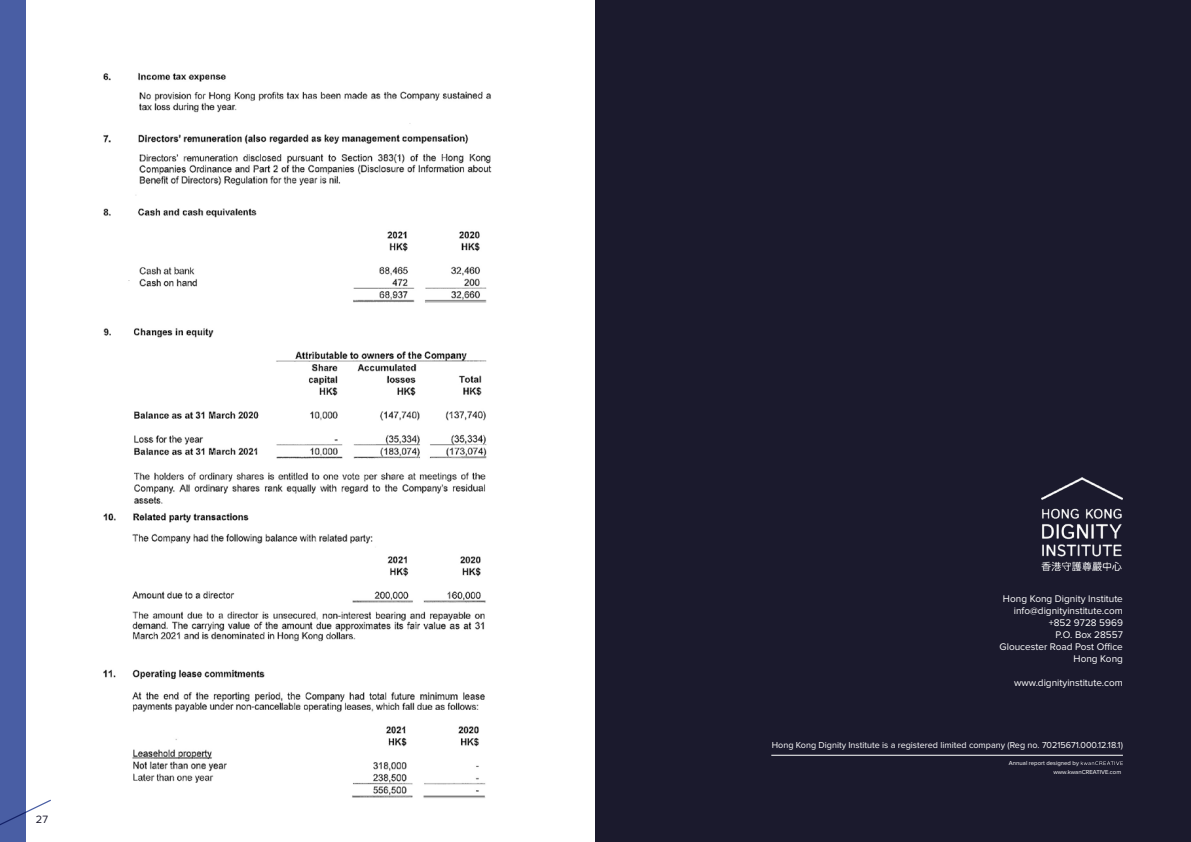
<style>
.page{position:relative;width:1191px;height:842px;background:#fff}
.page>*{position:absolute;margin:0;border:0;box-sizing:border-box;transform-origin:0 0}
.t1{font:11px "Proxima Nova";color:#1b1a2d}
.t2{font:10px/12px "Proxima Nova";color:#fff;text-align:right}
.t3{font:9px "Proxima Nova";color:#fff}
.t4{font:6px/9px "Proxima Nova";color:#fff}
</style>
<div class="page">
<svg style="left:26px;top:799px;width:25px;height:14px"></svg>
<img style="left:103px;top:73px;width:389px;height:431px">
<img style="left:103px;top:513px;width:383px;height:285px">
<div style="left:0;top:0;width:26px;height:842px;background:#495ea4"></div>
<div style="left:595px;top:0;width:596px;height:842px;background:#1b1a2d"></div>
<img style="left:1041px;top:478px;width:82px;height:92px">
<hr style="left:771px;top:755px;width:352px;height:1px;background:#fff">
<svg style="left:1080px;top:761px;width:43px;height:4px"></svg>
<p class="t1" style="left:36px;top:814px;width:14px">27</p>
<p class="t2" style="left:999px;top:593px;width:125px">Hong Kong Dignity Institute info@dignityinstitute.com +852 9728 5969<br>P.O. Box 28557<br>Gloucester Road Post Office<br>Hong Kong</p>
<p class="t2" style="left:1014px;top:677px;width:110px">www.dignityinstitute.com</p>
<p class="t3" style="left:772px;top:741px;width:352px">Hong Kong Dignity Institute is a registered limited company (Reg no. 70215671.000.12.18.1)</p>
<p class="t4" style="left:1053px;top:759px;width:69px;text-indent:-44px">Annual report designed by www.kwanCREATIVE.com</p>
</div>
